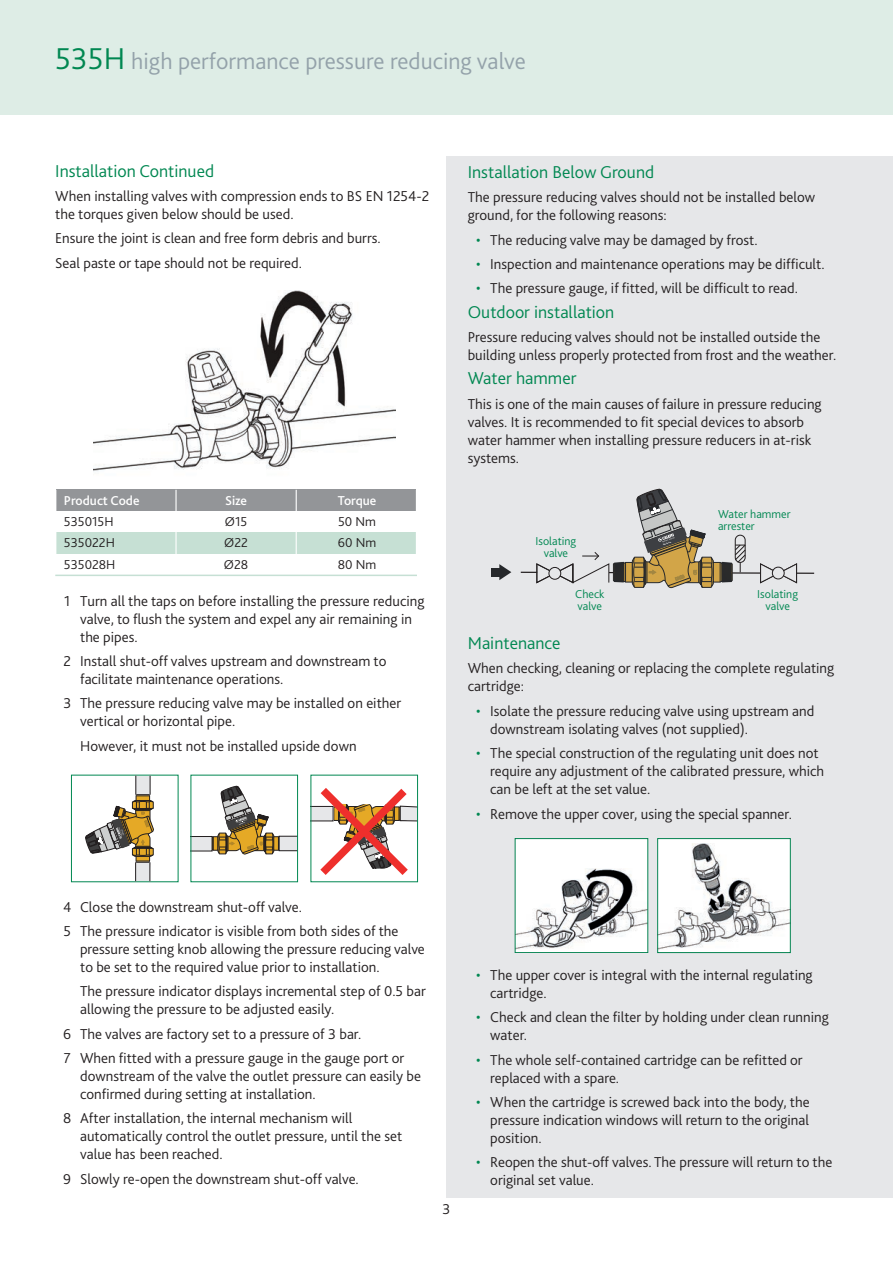
<style>
.page{position:relative;width:893px;height:1263px;background:#fff}
.page>*{position:absolute;margin:0;border:0;box-sizing:border-box;transform-origin:0 0}
.t1{font:300 24px "Bliss 2";color:#94a2aa}
.t2{font:300 18px "Bliss 2";color:#008751}
.t3{font:300 15px/18px "Bliss 2";color:#231f20}
.t4{font:300 13.5px "Bliss 2";color:#231f20}
.t5{font:500 13.5px "Bliss 2";color:#fff}
.t6{font:300 12px/12px "Bliss 2";color:#008751}
.t7{font:700 1.8px "Helvetica Neue";color:#fff}
.s1{font-size:31.5px;color:#008751}
.s2{color:#008751}
</style>
<div class="page">
<div style="left:0;top:0;width:893px;height:115px;background:#deede6"></div>
<div style="left:446px;top:156px;width:447px;height:1042px;background:#e6e7e9"></div>
<div style="left:658px;top:839px;width:132px;height:114px;background:#fff"></div>
<img style="left:659px;top:844px;width:130px;height:105px">
<div style="left:657px;top:838px;width:134px;height:115px;border:1px solid #048350"></div>
<div style="left:515px;top:839px;width:132px;height:113px;background:#fff"></div>
<img style="left:517px;top:868px;width:129px;height:81px">
<div style="left:515px;top:838px;width:133px;height:115px;border:1px solid #048350"></div>
<svg style="left:499px;top:564px;width:12px;height:16px"></svg>
<div style="left:491px;top:568px;width:8px;height:8px;background:#26282b"></div>
<svg style="left:521px;top:489px;width:293px;height:99px"></svg>
<div style="left:772px;top:567px;width:12px;height:12px;background:#e6e7e9;border-radius:50%"></div>
<div style="left:772px;top:567px;width:13px;height:12px;border:1px solid #231f20;border-radius:50%"></div>
<div style="left:549px;top:567px;width:12px;height:12px;background:#e6e7e9;border-radius:50%"></div>
<div style="left:548px;top:567px;width:13px;height:13px;border:1px solid #231f20;border-radius:50%"></div>
<img style="left:94px;top:290px;width:301px;height:181px">
<div style="left:71px;top:775px;width:108px;height:107px;border:1px solid #008751"></div>
<svg style="left:192px;top:786px;width:104px;height:68px"></svg>
<svg style="left:311px;top:780px;width:107px;height:103px"></svg>
<svg style="left:85px;top:775px;width:69px;height:106px"></svg>
<div style="left:56px;top:490px;width:119px;height:21px;background:#939598"></div>
<div style="left:177px;top:490px;width:119px;height:21px;background:#939598"></div>
<div style="left:297px;top:490px;width:119px;height:21px;background:#939598"></div>
<div style="left:56px;top:532px;width:119px;height:22px;background:#c6e0d4"></div>
<div style="left:177px;top:532px;width:119px;height:22px;background:#c6e0d4"></div>
<div style="left:297px;top:532px;width:119px;height:22px;background:#c6e0d4"></div>
<hr style="left:55px;top:575px;width:362px;height:1px;background:#c6e0d4">
<h1 class="t1" style="left:55px;top:52px;width:472px"><span class="s1">535H</span> high performance pressure reducing valve</h1>
<p class="t2" style="left:55px;top:164px;width:160px">Installation Continued</p>
<p class="t3" style="left:55px;top:189px;width:375px">When installing valves with compression ends to BS EN 1254-2 the torques given below should be used.</p>
<p class="t3" style="left:55px;top:228px;width:327px;line-height:24.3px">Ensure the joint is clean and free form debris and burrs.<br>Seal paste or tape should not be required.</p>
<p class="t5" style="left:64px;top:495px;width:77px">Product Code</p>
<p class="t5" style="left:225px;top:495px;width:24px">Size</p>
<p class="t5" style="left:338px;top:495px;width:40px">Torque</p>
<p class="t4" style="left:64px;top:517px;width:51px">535015H</p>
<p class="t4" style="left:225px;top:517px;width:24px">Ø15</p>
<p class="t4" style="left:338px;top:517px;width:39px">50 Nm</p>
<p class="t4" style="left:64px;top:538px;width:53px">535022H</p>
<p class="t4" style="left:224px;top:538px;width:25px">Ø22</p>
<p class="t4" style="left:338px;top:538px;width:40px">60 Nm</p>
<p class="t4" style="left:64px;top:560px;width:53px">535028H</p>
<p class="t4" style="left:224px;top:560px;width:26px">Ø28</p>
<p class="t4" style="left:338px;top:560px;width:40px">80 Nm</p>
<p class="t3" style="left:80px;top:593px;width:346px;text-indent:-16px">1 Turn all the taps on before installing the pressure reducing valve, to flush the system and expel any air remaining in the pipes.</p>
<p class="t3" style="left:80px;top:653px;width:308px;text-indent:-17px">2 Install shut-off valves upstream and downstream to facilitate maintenance operations.</p>
<p class="t3" style="left:80px;top:696px;width:323px;text-indent:-17px">3 The pressure reducing valve may be installed on either vertical or horizontal pipe.</p>
<p class="t3" style="left:80px;top:738px;width:278px">However, it must not be installed upside down</p>
<p class="t2" style="left:468px;top:165px;width:188px">Installation Below Ground</p>
<p class="t3" style="left:468px;top:190px;width:349px">The pressure reducing valves should not be installed below ground, for the following reasons:</p>
<p class="t3" style="left:476px;top:232px;width:283px"><span class="s2">•</span> The reducing valve may be damaged by frost.</p>
<p class="t3" style="left:476px;top:256px;width:350px"><span class="s2">•</span> Inspection and maintenance operations may be difficult.</p>
<p class="t3" style="left:476px;top:281px;width:323px"><span class="s2">•</span> The pressure gauge, if fitted, will be difficult to read.</p>
<p class="t2" style="left:468px;top:305px;width:148px">Outdoor installation</p>
<p class="t3" style="left:468px;top:330px;width:370px">Pressure reducing valves should not be installed outside the building unless properly protected from frost and the weather.</p>
<p class="t2" style="left:468px;top:372px;width:110px">Water hammer</p>
<p class="t3" style="left:468px;top:396px;width:355px">This is one of the main causes of failure in pressure reducing valves. It is recommended to fit special devices to absorb water hammer when installing pressure reducers in at-risk systems.</p>
<p class="t6" style="left:536px;top:535px;width:42px;text-align:center">Isolating valve</p>
<p class="t6" style="left:575px;top:588px;width:31px">Check valve</p>
<p class="t7" style="left:663px;top:544px;width:10px;rotate:-19deg">580 Series</p>
<p class="t6" style="left:718px;top:508px;width:74px">Water hammer arrester</p>
<p class="t6" style="left:757px;top:588px;width:42px;text-align:center">Isolating valve</p>
<p class="t2" style="left:468px;top:636px;width:94px">Maintenance</p>
<p class="t3" style="left:468px;top:661px;width:368px">When checking, cleaning or replacing the complete regulating cartridge:</p>
<p class="t3" style="left:490px;top:703px;width:326px;text-indent:-14px"><span class="s2">•</span> Isolate the pressure reducing valve using upstream and downstream isolating valves (not supplied).</p>
<p class="t3" style="left:490px;top:746px;width:335px;text-indent:-14px"><span class="s2">•</span> The special construction of the regulating unit does not require any adjustment of the calibrated pressure, which can be left at the set value.</p>
<p class="t3" style="left:476px;top:806px;width:317px"><span class="s2">•</span> Remove the upper cover, using the special spanner.</p>
<p class="t3" style="left:63px;top:896px;width:337px;line-height:24.3px">4 Close the downstream shut-off valve.<br>5 The pressure indicator is visible from both sides of the</p>
<p class="t3" style="left:80px;top:941px;width:346px">pressure setting knob allowing the pressure reducing valve to be set to the required value prior to installation.</p>
<p class="t3" style="left:80px;top:984px;width:347px">The pressure indicator displays incremental step of 0.5 bar allowing the pressure to be adjusted easily.</p>
<p class="t3" style="left:63px;top:1023px;width:343px;line-height:24.3px">6 The valves are factory set to a pressure of 3 bar.<br>7 When fitted with a pressure gauge in the gauge port or</p>
<p class="t3" style="left:80px;top:1068px;width:342px">downstream of the valve the outlet pressure can easily be confirmed during setting at installation.</p>
<p class="t3" style="left:80px;top:1111px;width:324px;text-indent:-17px">8 After installation, the internal mechanism will automatically control the outlet pressure, until the set value has been reached.</p>
<p class="t3" style="left:63px;top:1171px;width:297px">9 Slowly re-open the downstream shut-off valve.</p>
<p class="t3" style="left:443px;top:1201px;width:9px">3</p>
<p class="t3" style="left:490px;top:967px;width:324px;text-indent:-14px"><span class="s2">•</span> The upper cover is integral with the internal regulating cartridge.</p>
<p class="t3" style="left:490px;top:1010px;width:340px;text-indent:-14px"><span class="s2">•</span> Check and clean the filter by holding under clean running water.</p>
<p class="t3" style="left:490px;top:1052px;width:314px;text-indent:-14px"><span class="s2">•</span> The whole self-contained cartridge can be refitted or replaced with a spare.</p>
<p class="t3" style="left:490px;top:1094px;width:321px;text-align:justify;text-indent:-14px"><span class="s2">•</span> When the cartridge is screwed back into the body, the pressure indication windows will return to the original position.</p>
<p class="t3" style="left:490px;top:1155px;width:344px;text-indent:-14px"><span class="s2">•</span> Reopen the shut-off valves. The pressure will return to the original set value.</p>
</div>
